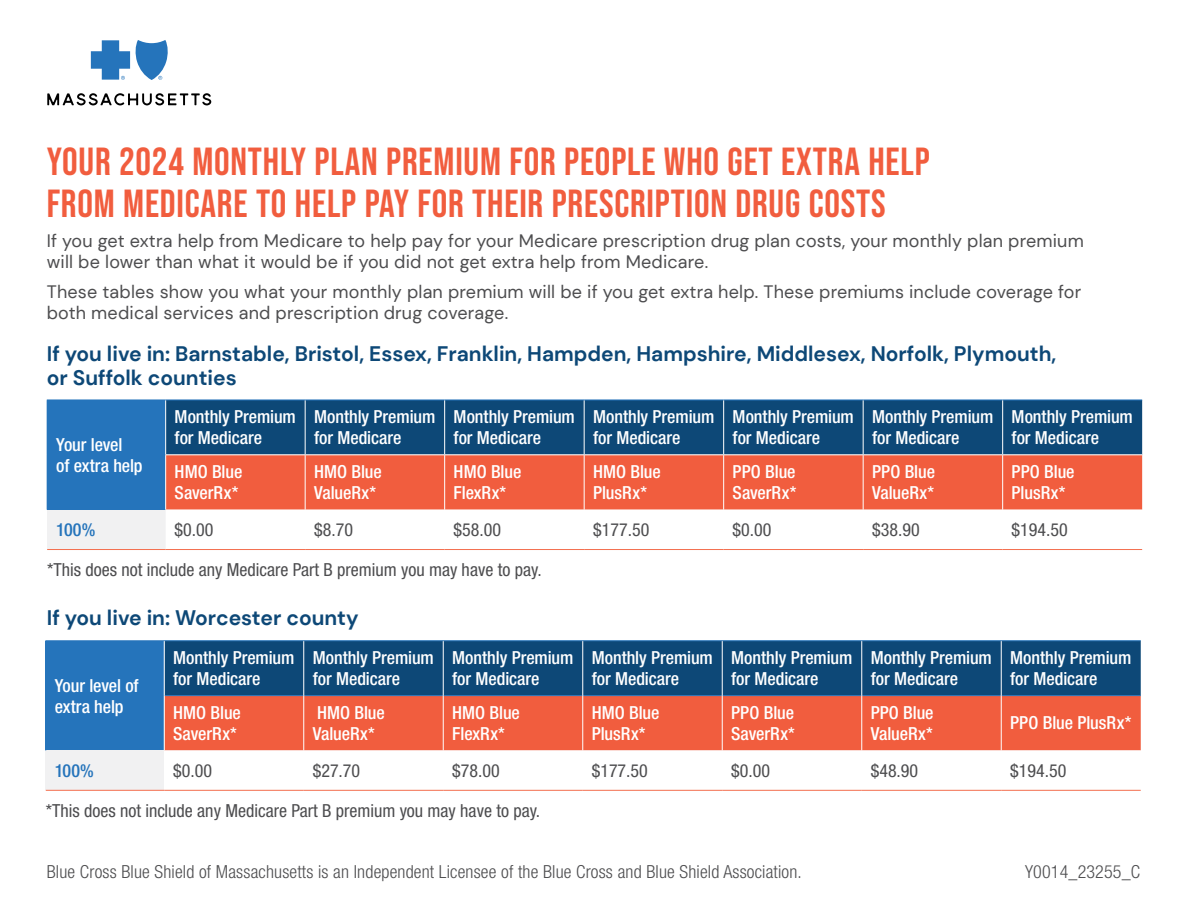
<style>
.page{position:relative;width:1188px;height:918px;background:#fff}
.page>*{position:absolute;margin:0;border:0;box-sizing:border-box;transform-origin:0 0}
.t1{font:39px/42px "Bebas Neue";letter-spacing:.02em;color:#f15d3e}
.t2{font:700 21px/24px "DM Sans";color:#0d4877}
.t3{font:500 condensed 18px/21px "Helvetica Neue LT Std";letter-spacing:-.005em;color:#fff}
.t4{font:18px/21px "DM Sans";letter-spacing:.01em;color:#4d4d4f}
.t5{font:condensed 18px "Helvetica Neue LT Std";color:#4d4d4f}
.t6{font:300 condensed 18px "Helvetica Neue LT Std";letter-spacing:.01em;color:#4d4d4f}
.t7{font:500 condensed 18px "Helvetica Neue LT Std";letter-spacing:-.015em;color:#2574bb}
</style>
<div class="page">
<svg style="left:91px;top:40px;width:77px;height:40px"></svg>
<svg style="left:47px;top:93px;width:164px;height:12px"></svg>
<div style="left:47px;top:400px;width:119px;height:110px;background:#2574bb"></div>
<div style="left:166px;top:401px;width:976px;height:53px;background:#0d4877"></div>
<div style="left:166px;top:455px;width:976px;height:55px;background:#f15d3e"></div>
<div style="left:47px;top:510px;width:118px;height:39px;background:#f1f1f2"></div>
<hr style="left:166px;top:400px;width:139px;height:1px;background:#2574bb">
<hr style="left:305px;top:400px;width:140px;height:1px;background:#2574bb">
<hr style="left:445px;top:400px;width:139px;height:1px;background:#2574bb">
<hr style="left:584px;top:400px;width:140px;height:1px;background:#2574bb">
<hr style="left:724px;top:400px;width:139px;height:1px;background:#2574bb">
<hr style="left:863px;top:400px;width:140px;height:1px;background:#2574bb">
<hr style="left:1003px;top:400px;width:139px;height:1px;background:#2574bb">
<hr style="left:165px;top:400px;width:1px;height:54px;background:#fff">
<hr style="left:305px;top:400px;width:1px;height:54px;background:#fff">
<hr style="left:444px;top:400px;width:1px;height:54px;background:#fff">
<hr style="left:584px;top:400px;width:1px;height:54px;background:#fff">
<hr style="left:723px;top:400px;width:1px;height:54px;background:#fff">
<hr style="left:863px;top:400px;width:1px;height:54px;background:#fff">
<hr style="left:1002px;top:400px;width:1px;height:54px;background:#fff">
<hr style="left:165px;top:455px;width:1px;height:55px;background:#fff">
<hr style="left:305px;top:455px;width:1px;height:55px;background:#fff">
<hr style="left:444px;top:455px;width:1px;height:55px;background:#fff">
<hr style="left:584px;top:455px;width:1px;height:55px;background:#fff">
<hr style="left:723px;top:455px;width:1px;height:55px;background:#fff">
<hr style="left:863px;top:455px;width:1px;height:55px;background:#fff">
<hr style="left:1002px;top:455px;width:1px;height:55px;background:#fff">
<hr style="left:165px;top:454px;width:140px;height:1px;background:#fff">
<hr style="left:47px;top:549px;width:119px;height:1px;background:#f36e4e">
<hr style="left:166px;top:549px;width:139px;height:1px;background:#f36e4e">
<hr style="left:305px;top:549px;width:140px;height:1px;background:#f36e4e">
<hr style="left:445px;top:549px;width:139px;height:1px;background:#f36e4e">
<hr style="left:584px;top:549px;width:140px;height:1px;background:#f36e4e">
<hr style="left:724px;top:549px;width:139px;height:1px;background:#f36e4e">
<hr style="left:863px;top:549px;width:140px;height:1px;background:#f36e4e">
<hr style="left:1003px;top:549px;width:139px;height:1px;background:#f36e4e">
<div style="left:46px;top:641px;width:118px;height:109px;background:#2574bb"></div>
<div style="left:165px;top:641px;width:976px;height:54px;background:#0d4877"></div>
<div style="left:165px;top:696px;width:976px;height:54px;background:#f15d3e"></div>
<svg style="left:46px;top:750px;width:1095px;height:40px"></svg>
<hr style="left:45px;top:640px;width:119px;height:1px;background:#2574bb">
<hr style="left:45px;top:641px;width:1px;height:55px;background:#2574bb">
<hr style="left:164px;top:640px;width:140px;height:1px;background:#2574bb">
<hr style="left:304px;top:640px;width:139px;height:1px;background:#2574bb">
<hr style="left:443px;top:640px;width:140px;height:1px;background:#2574bb">
<hr style="left:583px;top:640px;width:139px;height:1px;background:#2574bb">
<hr style="left:722px;top:640px;width:140px;height:1px;background:#2574bb">
<hr style="left:862px;top:640px;width:139px;height:1px;background:#2574bb">
<hr style="left:1001px;top:640px;width:140px;height:1px;background:#2574bb">
<hr style="left:45px;top:696px;width:1px;height:54px;background:#2574bb">
<hr style="left:165px;top:695px;width:138px;height:1px;background:#2574bb">
<hr style="left:304px;top:695px;width:139px;height:1px;background:#2574bb">
<hr style="left:444px;top:695px;width:138px;height:1px;background:#2574bb">
<hr style="left:583px;top:695px;width:139px;height:1px;background:#2574bb">
<hr style="left:723px;top:695px;width:138px;height:1px;background:#2574bb">
<hr style="left:862px;top:695px;width:139px;height:1px;background:#2574bb">
<hr style="left:1002px;top:695px;width:139px;height:1px;background:#2574bb">
<hr style="left:303px;top:641px;width:1px;height:55px;background:#fff">
<hr style="left:443px;top:641px;width:1px;height:55px;background:#fff">
<hr style="left:582px;top:641px;width:1px;height:55px;background:#fff">
<hr style="left:722px;top:641px;width:1px;height:55px;background:#fff">
<hr style="left:861px;top:641px;width:1px;height:55px;background:#fff">
<hr style="left:1001px;top:641px;width:1px;height:55px;background:#fff">
<hr style="left:303px;top:696px;width:1px;height:54px;background:#fff">
<hr style="left:443px;top:696px;width:1px;height:54px;background:#fff">
<hr style="left:582px;top:696px;width:1px;height:54px;background:#fff">
<hr style="left:722px;top:696px;width:1px;height:54px;background:#fff">
<hr style="left:861px;top:696px;width:1px;height:54px;background:#fff">
<hr style="left:1001px;top:696px;width:1px;height:54px;background:#fff">
<hr style="left:46px;top:790px;width:118px;height:1px;background:#f36e4e">
<hr style="left:164px;top:790px;width:140px;height:1px;background:#f36e4e">
<hr style="left:304px;top:790px;width:139px;height:1px;background:#f36e4e">
<hr style="left:443px;top:790px;width:140px;height:1px;background:#f36e4e">
<hr style="left:583px;top:790px;width:139px;height:1px;background:#f36e4e">
<hr style="left:722px;top:790px;width:140px;height:1px;background:#f36e4e">
<hr style="left:862px;top:790px;width:139px;height:1px;background:#f36e4e">
<hr style="left:1001px;top:790px;width:140px;height:1px;background:#f36e4e">
<h1 class="t1" style="left:47px;top:140px;width:884px">YOUR 2024 MONTHLY PLAN PREMIUM FOR PEOPLE WHO GET EXTRA HELP<br>FROM MEDICARE TO HELP PAY FOR THEIR PRESCRIPTION DRUG COSTS</h1>
<p class="t4" style="left:47px;top:230px;width:1039px">If you get extra help from Medicare to help pay for your Medicare prescription drug plan costs, your monthly plan premium will be lower than what it would be if you did not get extra help from Medicare.</p>
<p class="t4" style="left:47px;top:281px;width:1036px">These tables show you what your monthly plan premium will be if you get extra help. These premiums include coverage for both medical services and prescription drug coverage.</p>
<p class="t2" style="left:47px;top:341px;width:1011px">If you live in: Barnstable, Bristol, Essex, Franklin, Hampden, Hampshire, Middlesex, Norfolk, Plymouth, or Suffolk counties</p>
<p class="t3" style="left:56px;top:434px;width:88px">Your level<br>of extra help</p>
<p class="t3" style="left:175px;top:406px;width:123px">Monthly Premium for Medicare</p>
<p class="t3" style="left:314px;top:406px;width:123px">Monthly Premium for Medicare</p>
<p class="t3" style="left:454px;top:406px;width:123px">Monthly Premium for Medicare</p>
<p class="t3" style="left:593px;top:406px;width:123px">Monthly Premium for Medicare</p>
<p class="t3" style="left:733px;top:406px;width:123px">Monthly Premium for Medicare</p>
<p class="t3" style="left:872px;top:406px;width:123px">Monthly Premium for Medicare</p>
<p class="t3" style="left:1012px;top:406px;width:123px">Monthly Premium for Medicare</p>
<p class="t3" style="left:175px;top:461px;width:69px">HMO Blue<br>SaverRx*</p>
<p class="t3" style="left:314px;top:461px;width:69px">HMO Blue<br>ValueRx*</p>
<p class="t3" style="left:454px;top:461px;width:69px">HMO Blue<br>FlexRx*</p>
<p class="t3" style="left:593px;top:461px;width:69px">HMO Blue<br>PlusRx*</p>
<p class="t3" style="left:733px;top:461px;width:65px">PPO Blue<br>SaverRx*</p>
<p class="t3" style="left:872px;top:461px;width:64px">PPO Blue<br>ValueRx*</p>
<p class="t3" style="left:1012px;top:461px;width:64px">PPO Blue<br>PlusRx*</p>
<p class="t7" style="left:56px;top:519px;width:41px">100%</p>
<p class="t5" style="left:175px;top:519px;width:40px">$0.00</p>
<p class="t5" style="left:314px;top:519px;width:40px">$8.70</p>
<p class="t5" style="left:454px;top:519px;width:49px">$58.00</p>
<p class="t5" style="left:593px;top:519px;width:58px">$177.50</p>
<p class="t5" style="left:733px;top:519px;width:40px">$0.00</p>
<p class="t5" style="left:872px;top:519px;width:49px">$38.90</p>
<p class="t5" style="left:1012px;top:519px;width:58px">$194.50</p>
<p class="t5" style="left:47px;top:559px;width:496px">*This does not include any Medicare Part B premium you may have to pay.</p>
<p class="t2" style="left:47px;top:606px;width:313px">If you live in: Worcester county</p>
<p class="t3" style="left:55px;top:674px;width:85px">Your level of extra help</p>
<p class="t3" style="left:173px;top:647px;width:123px">Monthly Premium for Medicare</p>
<p class="t3" style="left:313px;top:647px;width:123px">Monthly Premium for Medicare</p>
<p class="t3" style="left:452px;top:647px;width:123px">Monthly Premium for Medicare</p>
<p class="t3" style="left:592px;top:647px;width:123px">Monthly Premium for Medicare</p>
<p class="t3" style="left:731px;top:647px;width:123px">Monthly Premium for Medicare</p>
<p class="t3" style="left:871px;top:647px;width:123px">Monthly Premium for Medicare</p>
<p class="t3" style="left:1010px;top:647px;width:123px">Monthly Premium for Medicare</p>
<p class="t3" style="left:173px;top:702px;width:69px">HMO Blue<br>SaverRx*</p>
<p class="t3" style="left:313px;top:702px;width:74px">HMO Blue<br>ValueRx*</p>
<p class="t3" style="left:452px;top:702px;width:69px">HMO Blue<br>FlexRx*</p>
<p class="t3" style="left:592px;top:702px;width:69px">HMO Blue<br>PlusRx*</p>
<p class="t3" style="left:731px;top:702px;width:65px">PPO Blue<br>SaverRx*</p>
<p class="t3" style="left:871px;top:702px;width:64px">PPO Blue<br>ValueRx*</p>
<p class="t3" style="left:1010px;top:712px;width:123px">PPO Blue PlusRx*</p>
<p class="t7" style="left:55px;top:760px;width:41px">100%</p>
<p class="t5" style="left:173px;top:760px;width:40px">$0.00</p>
<p class="t5" style="left:313px;top:760px;width:49px">$27.70</p>
<p class="t5" style="left:452px;top:760px;width:49px">$78.00</p>
<p class="t5" style="left:592px;top:760px;width:58px">$177.50</p>
<p class="t5" style="left:731px;top:760px;width:40px">$0.00</p>
<p class="t5" style="left:871px;top:760px;width:49px">$48.90</p>
<p class="t5" style="left:1010px;top:760px;width:58px">$194.50</p>
<p class="t5" style="left:46px;top:800px;width:496px">*This does not include any Medicare Part B premium you may have to pay.</p>
<p class="t6" style="left:47px;top:861px;width:757px">Blue Cross Blue Shield of Massachusetts is an Independent Licensee of the Blue Cross and Blue Shield Association.</p>
<p class="t6" style="left:1025px;top:861px;width:117px">Y0014_23255_C</p>
</div>
